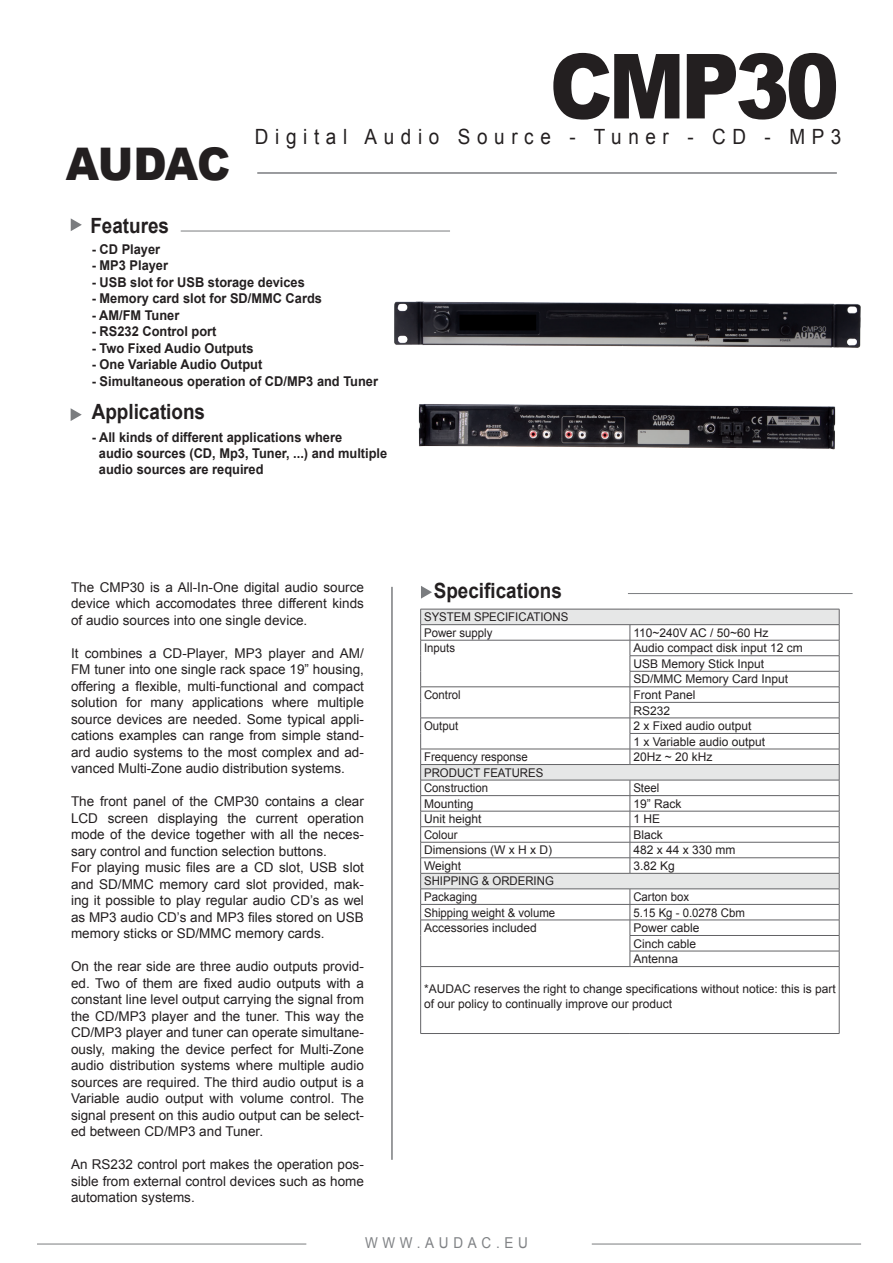
<style>
.page{position:relative;width:893px;height:1263px;background:#fff}
.page>*{position:absolute;margin:0;border:0;box-sizing:border-box;transform-origin:0 0}
.t1{font:900 90px "Arial";letter-spacing:-.05em;color:#231f20;scale:.9 1}
.t2{font:900 45px "Arial";letter-spacing:-.025em;color:#231f20;scale:.95 1}
.t3{font:700 21px "Arial";color:#231f20;scale:.9 1}
.t4{font:21px "Arial";letter-spacing:.35em;color:#231f20;scale:.9 1}
.t5{font:15px "Arial";letter-spacing:.35em;color:#808285;scale:.9 1}
.t6{font:13.5px/16.5px "Arial";color:#231f20;text-align:justify}
.t7{font:700 13.5px/16.2px "Arial";color:#231f20;scale:.95 1}
.t8{font:12px/15.6px "Arial";color:#231f20}
.t9{font:12px/15.6px "Arial";color:#231f20;scale:.95 1}
</style>
<div class="page">
<hr style="left:257px;top:172px;width:580px;height:2px;background:#7a7c7f">
<hr style="left:181px;top:231px;width:269px;height:1px;background:#7a7c7f">
<hr style="left:592px;top:1244px;width:269px;height:1px;background:#7a7c7f">
<hr style="left:37px;top:1244px;width:269px;height:1px;background:#7a7c7f">
<hr style="left:628px;top:593px;width:225px;height:1px;background:#7a7c7f">
<hr style="left:391px;top:587px;width:2px;height:573px;background:#7a7c7f">
<svg style="left:71px;top:218px;width:11px;height:13px"></svg>
<svg style="left:421px;top:586px;width:11px;height:13px"></svg>
<svg style="left:71px;top:408px;width:11px;height:13px"></svg>
<svg style="left:421px;top:610px;width:418px;height:278px"></svg>
<div style="left:421px;top:764px;width:418px;height:16px;background:#e6e7e7"></div>
<hr style="left:420px;top:609px;width:210px;height:1px;background:#636366">
<hr style="left:630px;top:609px;width:209px;height:1px;background:#636366">
<hr style="left:420px;top:624px;width:210px;height:1px;background:#636366">
<hr style="left:630px;top:624px;width:209px;height:1px;background:#636366">
<hr style="left:420px;top:640px;width:210px;height:1px;background:#636366">
<hr style="left:630px;top:640px;width:209px;height:1px;background:#636366">
<hr style="left:630px;top:655px;width:209px;height:1px;background:#636366">
<hr style="left:630px;top:671px;width:209px;height:1px;background:#636366">
<hr style="left:420px;top:686px;width:210px;height:1px;background:#636366">
<hr style="left:630px;top:686px;width:209px;height:1px;background:#636366">
<svg style="left:630px;top:625px;width:1px;height:139px"></svg>
<hr style="left:420px;top:780px;width:210px;height:1px;background:#636366">
<hr style="left:630px;top:780px;width:209px;height:1px;background:#636366">
<hr style="left:420px;top:795px;width:210px;height:1px;background:#636366">
<hr style="left:630px;top:795px;width:209px;height:1px;background:#636366">
<hr style="left:420px;top:811px;width:210px;height:1px;background:#636366">
<hr style="left:630px;top:811px;width:209px;height:1px;background:#636366">
<hr style="left:420px;top:826px;width:210px;height:1px;background:#636366">
<hr style="left:630px;top:826px;width:209px;height:1px;background:#636366">
<hr style="left:420px;top:842px;width:210px;height:1px;background:#636366">
<hr style="left:630px;top:842px;width:209px;height:1px;background:#636366">
<hr style="left:420px;top:857px;width:210px;height:1px;background:#636366">
<hr style="left:630px;top:857px;width:209px;height:1px;background:#636366">
<svg style="left:630px;top:780px;width:1px;height:93px"></svg>
<hr style="left:420px;top:873px;width:210px;height:1px;background:#636366">
<hr style="left:630px;top:873px;width:209px;height:1px;background:#636366">
<hr style="left:420px;top:888px;width:210px;height:1px;background:#636366">
<hr style="left:630px;top:888px;width:209px;height:1px;background:#636366">
<hr style="left:420px;top:904px;width:210px;height:1px;background:#636366">
<hr style="left:630px;top:904px;width:209px;height:1px;background:#636366">
<hr style="left:420px;top:920px;width:210px;height:1px;background:#636366">
<hr style="left:630px;top:920px;width:209px;height:1px;background:#636366">
<hr style="left:630px;top:935px;width:209px;height:1px;background:#636366">
<hr style="left:630px;top:951px;width:209px;height:1px;background:#636366">
<svg style="left:630px;top:889px;width:1px;height:77px"></svg>
<hr style="left:420px;top:966px;width:210px;height:1px;background:#636366">
<hr style="left:420px;top:967px;width:1px;height:66px;background:#636366">
<hr style="left:630px;top:966px;width:209px;height:1px;background:#636366">
<hr style="left:839px;top:967px;width:1px;height:66px;background:#636366">
<hr style="left:420px;top:1033px;width:210px;height:1px;background:#636366">
<hr style="left:630px;top:1033px;width:209px;height:1px;background:#636366">
<hr style="left:630px;top:702px;width:209px;height:1px;background:#636366">
<hr style="left:420px;top:718px;width:210px;height:1px;background:#636366">
<hr style="left:630px;top:718px;width:209px;height:1px;background:#636366">
<hr style="left:630px;top:733px;width:209px;height:1px;background:#636366">
<hr style="left:420px;top:749px;width:210px;height:1px;background:#636366">
<hr style="left:630px;top:749px;width:209px;height:1px;background:#636366">
<hr style="left:420px;top:764px;width:210px;height:1px;background:#636366">
<svg style="left:420px;top:609px;width:1px;height:357px"></svg>
<hr style="left:630px;top:764px;width:209px;height:1px;background:#636366">
<svg style="left:839px;top:609px;width:1px;height:357px"></svg>
<img style="left:418px;top:404px;width:418px;height:46px">
<img style="left:394px;top:301px;width:467px;height:47px">
<h2 class="t2" style="left:66px;top:132px;width:175px">AUDAC</h2>
<h3 class="t3" style="left:90px;top:212px;width:89px">Features</h3>
<h1 class="t1" style="left:549px;top:21px;width:324px">CMP30</h1>
<h3 class="t4" style="left:255px;top:123px;width:653px">Digital Audio Source - Tuner - CD - MP3</h3>
<p class="t7" style="left:92px;top:242px;width:74px">- CD Player</p>
<p class="t7" style="left:92px;top:258px;width:82px">- MP3 Player</p>
<p class="t7" style="left:92px;top:275px;width:226px">- USB slot for USB storage devices</p>
<p class="t7" style="left:92px;top:291px;width:244px">- Memory card slot for SD/MMC Cards</p>
<p class="t7" style="left:92px;top:308px;width:94px">- AM/FM Tuner</p>
<p class="t7" style="left:92px;top:324px;width:133px">- RS232 Control port</p>
<p class="t7" style="left:92px;top:341px;width:172px">- Two Fixed Audio Outputs</p>
<p class="t7" style="left:92px;top:357px;width:181px">- One Variable Audio Output</p>
<p class="t7" style="left:92px;top:373px;width:303px">- Simultaneous operation of CD/MP3 and Tuner</p>
<h3 class="t3" style="left:92px;top:398px;width:128px">Applications</h3>
<p class="t7" style="left:99px;top:429px;width:305px;text-indent:-7px">- All kinds of different applications where<br>audio sources (CD, Mp3, Tuner, ...) and multiple audio sources are required</p>
<p class="t6" style="left:71px;top:579px;width:294px">The CMP30 is a All-In-One digital audio source device which accomodates three different kinds of audio sources into one single device.</p>
<p class="t6" style="left:71px;top:645px;width:294px">It combines a CD-Player, MP3 player and AM/ FM tuner into one single rack space 19” housing, offering a flexible, multi-functional and compact solution for many applications where multiple source devices are needed. Some typical appli&shy;cations examples can range from simple stand&shy;ard audio systems to the most complex and ad&shy;vanced Multi-Zone audio distribution systems.</p>
<p class="t6" style="left:71px;top:793px;width:294px;text-align:left">The front panel of the CMP30 contains a clear LCD screen displaying the current operation mode of the device together with all the neces&shy;sary control and function selection buttons.<br>For playing music files are a CD slot, USB slot and SD/MMC memory card slot provided, mak&shy;ing it possible to play regular audio CD’s as wel as MP3 audio CD’s and MP3 files stored on USB memory sticks or SD/MMC memory cards.</p>
<p class="t6" style="left:71px;top:958px;width:294px">On the rear side are three audio outputs provid&shy;ed. Two of them are fixed audio outputs with a constant line level output carrying the signal from the CD/MP3 player and the tuner. This way the CD/MP3 player and tuner can operate simultane&shy;ously, making the device perfect for Multi-Zone audio distribution systems where multiple audio sources are required. The third audio output is a Variable audio output with volume control. The signal present on this audio output can be select&shy;ed between CD/MP3 and Tuner.</p>
<p class="t6" style="left:71px;top:1156px;width:294px">An RS232 control port makes the operation pos&shy;sible from external control devices such as home automation systems.</p>
<h3 class="t3" style="left:434px;top:577px;width:144px">Specifications</h3>
<p class="t9" style="left:424px;top:609px;width:153px">SYSTEM SPECIFICATIONS<br>Power supply</p>
<p class="t8" style="left:633px;top:625px;width:137px">110~240V AC / 50~60 Hz</p>
<p class="t9" style="left:424px;top:640px;width:34px">Inputs</p>
<p class="t8" style="left:633px;top:640px;width:171px">Audio compact disk input 12 cm<br>USB Memory Stick Input<br>SD/MMC Memory Card Input</p>
<p class="t9" style="left:424px;top:687px;width:40px">Control</p>
<p class="t8" style="left:633px;top:687px;width:64px">Front Panel<br>RS232</p>
<p class="t9" style="left:424px;top:718px;width:38px">Output</p>
<p class="t8" style="left:633px;top:718px;width:133px">2 x Fixed audio output<br>1 x Variable audio output</p>
<p class="t9" style="left:424px;top:749px;width:111px">Frequency response</p>
<p class="t8" style="left:633px;top:749px;width:81px">20Hz ~ 20 kHz</p>
<p class="t9" style="left:424px;top:765px;width:127px">PRODUCT FEATURES<br>Construction</p>
<p class="t9" style="left:633px;top:780px;width:29px">Steel</p>
<p class="t8" style="left:424px;top:796px;width:51px">Mounting</p>
<p class="t8" style="left:633px;top:796px;width:50px">19” Rack</p>
<p class="t8" style="left:424px;top:811px;width:59px">Unit height</p>
<p class="t8" style="left:633px;top:811px;width:28px">1 HE</p>
<p class="t9" style="left:424px;top:827px;width:37px">Colour</p>
<p class="t8" style="left:633px;top:827px;width:31px">Black</p>
<p class="t8" style="left:424px;top:842px;width:130px">Dimensions (W x H x D)</p>
<p class="t8" style="left:633px;top:842px;width:104px">482 x 44 x 330 mm</p>
<p class="t8" style="left:424px;top:858px;width:39px">Weight</p>
<p class="t8" style="left:633px;top:858px;width:43px">3.82 Kg</p>
<p class="t9" style="left:424px;top:873px;width:138px">SHIPPING &amp; ORDERING<br>Packaging</p>
<p class="t9" style="left:633px;top:889px;width:60px">Carton box</p>
<p class="t9" style="left:424px;top:905px;width:140px">Shipping weight &amp; volume</p>
<p class="t9" style="left:633px;top:905px;width:119px">5.15 Kg - 0.0278 Cbm</p>
<p class="t8" style="left:424px;top:920px;width:114px">Accessories included</p>
<p class="t8" style="left:633px;top:920px;width:68px">Power cable<br>Cinch cable<br>Antenna</p>
<p class="t8" style="left:424px;top:982px;width:413px;line-height:14.4px">*AUDAC reserves the right to change specifications without notice: this is part of our policy to continually improve our product</p>
<p class="t5" style="left:365px;top:1233px;width:183px">WWW.AUDAC.EU</p>
</div>
